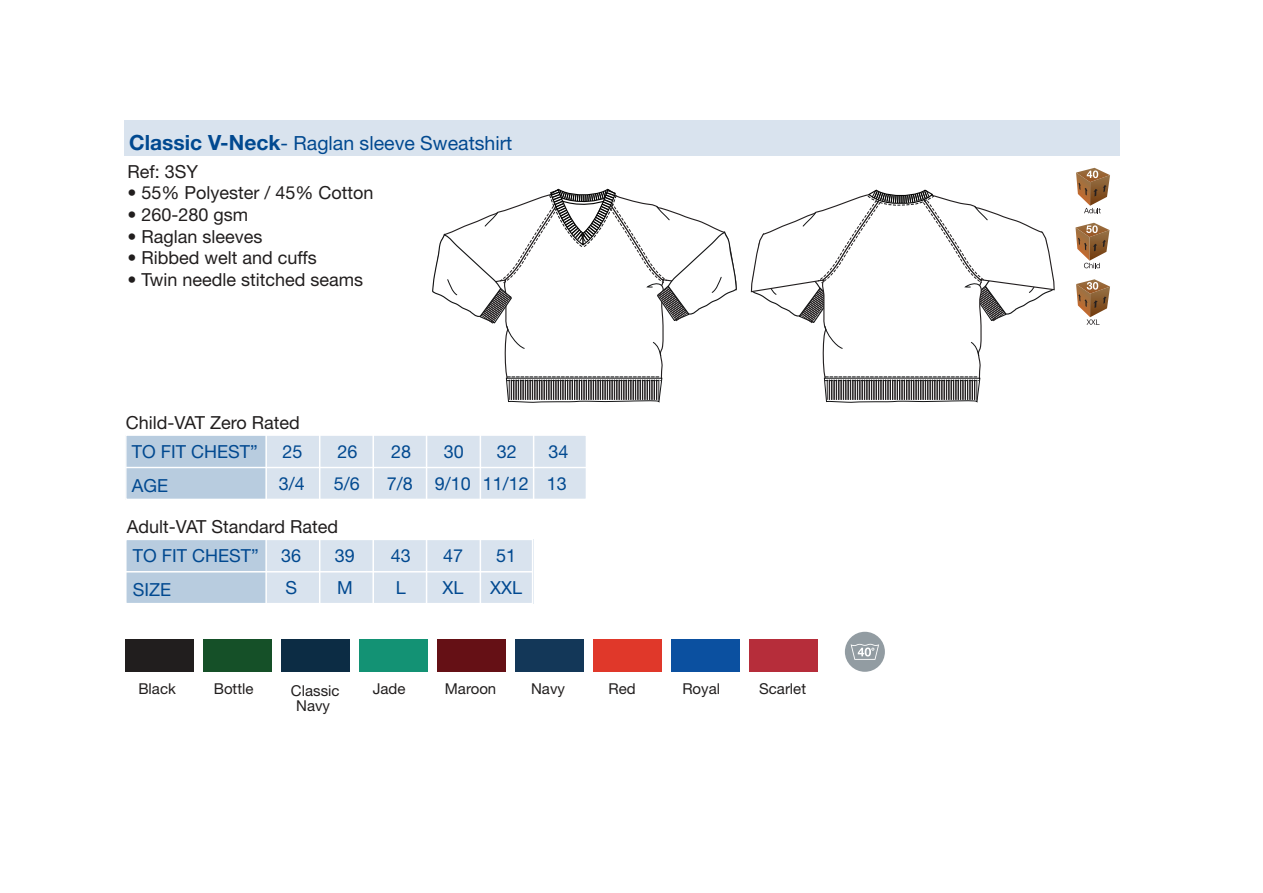
<style>
.page{position:relative;width:1263px;height:893px;background:#fff}
.page>*{position:absolute;margin:0;border:0;box-sizing:border-box;transform-origin:0 0}
.t1{font:19.5px "Helvetica Neue LT Std";color:#014990}
.t2{font:18px "Helvetica Neue LT Std";color:#211e1e}
.t3{font:18px/32.1px "Helvetica Neue LT Std";color:#014990}
.t4{font:15px "Helvetica Neue LT Std";color:#211e1e}
.s1{font-weight:700;font-size:21px}
</style>
<div class="page">
<div style="left:749px;top:640px;width:68px;height:32px;background:#b62d3a"></div>
<div style="left:671px;top:640px;width:68px;height:32px;background:#0b50a0"></div>
<div style="left:282px;top:640px;width:68px;height:32px;background:#0c2c44"></div>
<div style="left:126px;top:640px;width:68px;height:32px;background:#211e1e"></div>
<div style="left:204px;top:640px;width:68px;height:32px;background:#155028"></div>
<div style="left:437px;top:640px;width:68px;height:32px;background:#651015"></div>
<div style="left:359px;top:640px;width:68px;height:32px;background:#139274"></div>
<div style="left:124px;top:120px;width:996px;height:36px;background:#d9e3ee"></div>
<div style="left:204px;top:639px;width:68px;height:32px;background:#155028"></div>
<svg style="left:128px;top:542px;width:377px;height:59px;background:#cddae8"></svg>
<hr style="left:126px;top:571px;width:407px;height:1px;background:#fff">
<hr style="left:265px;top:539px;width:2px;height:65px;background:#fff">
<hr style="left:319px;top:539px;width:1px;height:65px;background:#fff">
<hr style="left:372px;top:539px;width:2px;height:65px;background:#fff">
<hr style="left:426px;top:539px;width:1px;height:65px;background:#fff">
<hr style="left:480px;top:539px;width:1px;height:65px;background:#fff">
<div style="left:125px;top:539px;width:408px;height:65px;border:2px solid #fff"></div>
<div style="left:126px;top:435px;width:461px;height:65px;background:#d9e3ee"></div>
<div style="left:126px;top:435px;width:140px;height:65px;background:#b8ccdf"></div>
<hr style="left:126px;top:467px;width:460px;height:1px;background:#fff">
<div style="left:125px;top:434px;width:462px;height:66px;border:1px solid #fff"></div>
<hr style="left:265px;top:435px;width:2px;height:65px;background:#fff">
<hr style="left:319px;top:435px;width:1px;height:65px;background:#fff">
<hr style="left:372px;top:435px;width:2px;height:65px;background:#fff">
<hr style="left:426px;top:435px;width:1px;height:65px;background:#fff">
<hr style="left:480px;top:435px;width:1px;height:65px;background:#fff">
<svg style="left:1076px;top:279px;width:34px;height:46px"></svg>
<svg style="left:1076px;top:168px;width:34px;height:45px"></svg>
<svg style="left:1075px;top:223px;width:34px;height:45px"></svg>
<div style="left:845px;top:632px;width:40px;height:40px;background:#929ca2;border-radius:50%"></div>
<svg style="left:851px;top:644px;width:28px;height:16px"></svg>
<svg style="left:505px;top:402px;width:157px;height:270px"></svg>
<svg style="left:432px;top:188px;width:305px;height:214px"></svg>
<svg style="left:750px;top:189px;width:305px;height:214px"></svg>
<p class="t1" style="left:129px;top:131px;width:385px"><span class="s1">Classic V-Neck</span>- Raglan sleeve Sweatshirt</p>
<p class="t2" style="left:128px;top:161px;width:72px">Ref: 3SY</p>
<p class="t2" style="left:128px;top:182px;width:248px">• 55% Polyester / 45% Cotton</p>
<p class="t2" style="left:128px;top:204px;width:122px">• 260-280 gsm</p>
<p class="t2" style="left:128px;top:225px;width:137px">• Raglan sleeves</p>
<p class="t2" style="left:128px;top:247px;width:191px">• Ribbed welt and cuffs</p>
<p class="t2" style="left:128px;top:269px;width:237px">• Twin needle stitched seams</p>
<p class="t2" style="left:126px;top:411px;width:175px">Child-VAT Zero Rated</p>
<p class="t3" style="left:132px;top:434px;width:127px;line-height:33.9px">TO FIT CHEST”<br>AGE</p>
<p class="t3" style="left:282px;top:435px;width:22px">25</p>
<p class="t3" style="left:338px;top:435px;width:22px">26</p>
<p class="t3" style="left:391px;top:435px;width:22px">28</p>
<p class="t3" style="left:444px;top:435px;width:22px">30</p>
<p class="t3" style="left:497px;top:435px;width:22px">32</p>
<p class="t3" style="left:279px;top:467px;width:28px">3/4</p>
<p class="t3" style="left:334px;top:467px;width:28px">5/6</p>
<p class="t3" style="left:387px;top:467px;width:144px">7/8 9/10 11/12</p>
<p class="t2" style="left:127px;top:516px;width:213px">Adult-VAT Standard Rated</p>
<p class="t3" style="left:281px;top:539px;width:22px">36<br>S</p>
<p class="t3" style="left:133px;top:539px;width:127px">TO FIT CHEST”</p>
<p class="t3" style="left:335px;top:539px;width:22px">39</p>
<p class="t3" style="left:391px;top:539px;width:22px">43</p>
<p class="t3" style="left:443px;top:539px;width:22px">47</p>
<p class="t3" style="left:496px;top:539px;width:22px">51</p>
<p class="t3" style="left:133px;top:573px;width:40px">SIZE</p>
<p class="t3" style="left:337px;top:571px;width:17px">M</p>
<p class="t3" style="left:396px;top:571px;width:12px">L</p>
<p class="t3" style="left:442px;top:571px;width:23px">XL</p>
<p class="t3" style="left:490px;top:571px;width:34px">XXL</p>
<p class="t3" style="left:549px;top:435px;width:22px">34</p>
<p class="t3" style="left:547px;top:467px;width:22px">13</p>
<p class="t4" style="left:291px;top:681px;width:50px">Classic</p>
<p class="t4" style="left:531px;top:680px;width:35px">Navy</p>
<p class="t4" style="left:608px;top:680px;width:29px">Red</p>
<p class="t4" style="left:759px;top:680px;width:48px">Scarlet</p>
<p class="t4" style="left:296px;top:696px;width:35px">Navy</p>
<p class="t4" style="left:138px;top:680px;width:39px">Black</p>
<p class="t4" style="left:214px;top:680px;width:41px">Bottle</p>
<p class="t4" style="left:373px;top:680px;width:34px">Jade</p>
<p class="t4" style="left:445px;top:680px;width:53px">Maroon</p>
<p class="t4" style="left:682px;top:680px;width:39px">Royal</p>
</div>
